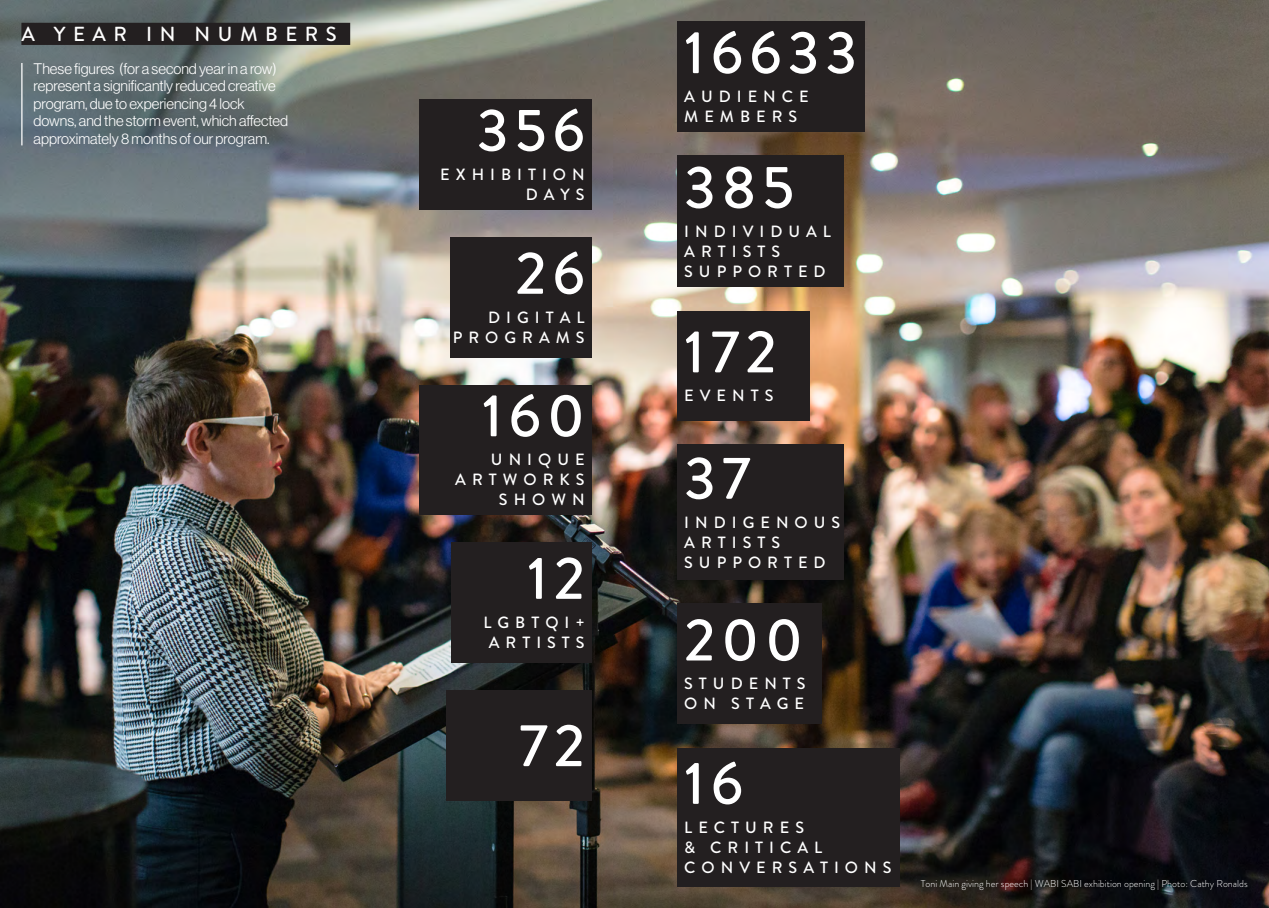
<style>
.page{position:relative;width:1269px;height:908px;background:#fff}
.page>*{position:absolute;margin:0;border:0;box-sizing:border-box;transform-origin:0 0}
.t1{font:500 60px "Brandon Grotesque";letter-spacing:.1em;color:#fff}
.t2{font:500 20.25px "Brandon Grotesque";letter-spacing:.37em;color:#fff}
.t3{font:500 16.25px/20px "Brandon Grotesque";letter-spacing:.37em;color:#fff;text-align:right}
.t4{font:15px/17.5px "N Haas Grotesk DS Pro 45 Lt";color:#fff}
.t5{font:300 10px "Brandon Grotesque";color:#fff}
</style>
<div class="page">
<img style="left:0;top:0;width:1268px;height:907px">
<div style="left:446px;top:689px;width:146px;height:111px;background:#231f20"></div>
<div style="left:419px;top:384px;width:173px;height:130px;background:#231f20"></div>
<div style="left:419px;top:99px;width:173px;height:110px;background:#231f20"></div>
<div style="left:450px;top:237px;width:142px;height:120px;background:#231f20"></div>
<div style="left:452px;top:541px;width:140px;height:121px;background:#231f20"></div>
<div style="left:677px;top:21px;width:188px;height:111px;background:#231f20"></div>
<div style="left:677px;top:155px;width:166px;height:132px;background:#231f20"></div>
<div style="left:677px;top:310px;width:132px;height:110px;background:#231f20"></div>
<div style="left:677px;top:747px;width:222px;height:139px;background:#231f20"></div>
<div style="left:677px;top:603px;width:144px;height:120px;background:#231f20"></div>
<div style="left:677px;top:444px;width:166px;height:135px;background:#231f20"></div>
<div style="left:21px;top:23px;width:329px;height:22px;background:#231f20"></div>
<hr style="left:21px;top:63px;width:2px;height:82px;background:#fff">
<p class="t2" style="left:21px;top:20px;width:317px">A YEAR IN NUMBERS</p>
<p class="t4" style="left:34px;top:60px;width:256px">These figures (for a second year in a row) represent a significantly reduced creative program, due to experiencing 4 lock downs, and the storm event, which affected approximately 8 months of our program.</p>
<p class="t1" style="left:477px;top:89px;width:110px">356</p>
<p class="t3" style="left:440px;top:164px;width:146px">EXHIBITION<br>DAYS</p>
<p class="t1" style="left:515px;top:231px;width:71px">26</p>
<p class="t3" style="left:453px;top:307px;width:133px">DIGITAL<br>PROGRAMS</p>
<p class="t1" style="left:482px;top:374px;width:104px">160</p>
<p class="t3" style="left:455px;top:449px;width:131px">UNIQUE<br>ARTWORKS</p>
<p class="t3" style="left:499px;top:489px;width:87px">SHOWN</p>
<p class="t1" style="left:527px;top:536px;width:59px">12</p>
<p class="t3" style="left:483px;top:612px;width:103px">LGBTQI+</p>
<p class="t3" style="left:489px;top:632px;width:97px">ARTISTS</p>
<p class="t1" style="left:519px;top:703px;width:67px">72</p>
<p class="t1" style="left:684px;top:11px;width:174px">16633</p>
<p class="t3" style="left:684px;top:87px;width:126px">AUDIENCE</p>
<p class="t3" style="left:684px;top:107px;width:115px">MEMBERS</p>
<p class="t1" style="left:684px;top:146px;width:111px">385</p>
<p class="t3" style="left:684px;top:221px;width:148px">INDIVIDUAL</p>
<p class="t3" style="left:684px;top:241px;width:97px">ARTISTS</p>
<p class="t3" style="left:684px;top:261px;width:143px">SUPPORTED</p>
<p class="t1" style="left:684px;top:310px;width:94px">172</p>
<p class="t3" style="left:684px;top:385px;width:91px">EVENTS</p>
<p class="t1" style="left:684px;top:436px;width:68px">37</p>
<p class="t3" style="left:684px;top:512px;width:157px;text-align:left">INDIGENOUS<br>ARTISTS</p>
<p class="t3" style="left:684px;top:552px;width:143px">SUPPORTED</p>
<p class="t1" style="left:684px;top:598px;width:120px">200</p>
<p class="t3" style="left:684px;top:673px;width:123px">STUDENTS</p>
<p class="t3" style="left:684px;top:693px;width:121px">ON STAGE</p>
<p class="t1" style="left:684px;top:741px;width:61px">16</p>
<p class="t3" style="left:684px;top:816px;width:121px">LECTURES</p>
<p class="t3" style="left:684px;top:836px;width:140px">&amp; CRITICAL</p>
<p class="t3" style="left:684px;top:856px;width:209px">CONVERSATIONS</p>
<p class="t5" style="left:921px;top:876px;width:328px">Toni Main giving her speech | WABI SABI exhibition opening | Photo: Cathy Ronalds</p>
</div>
